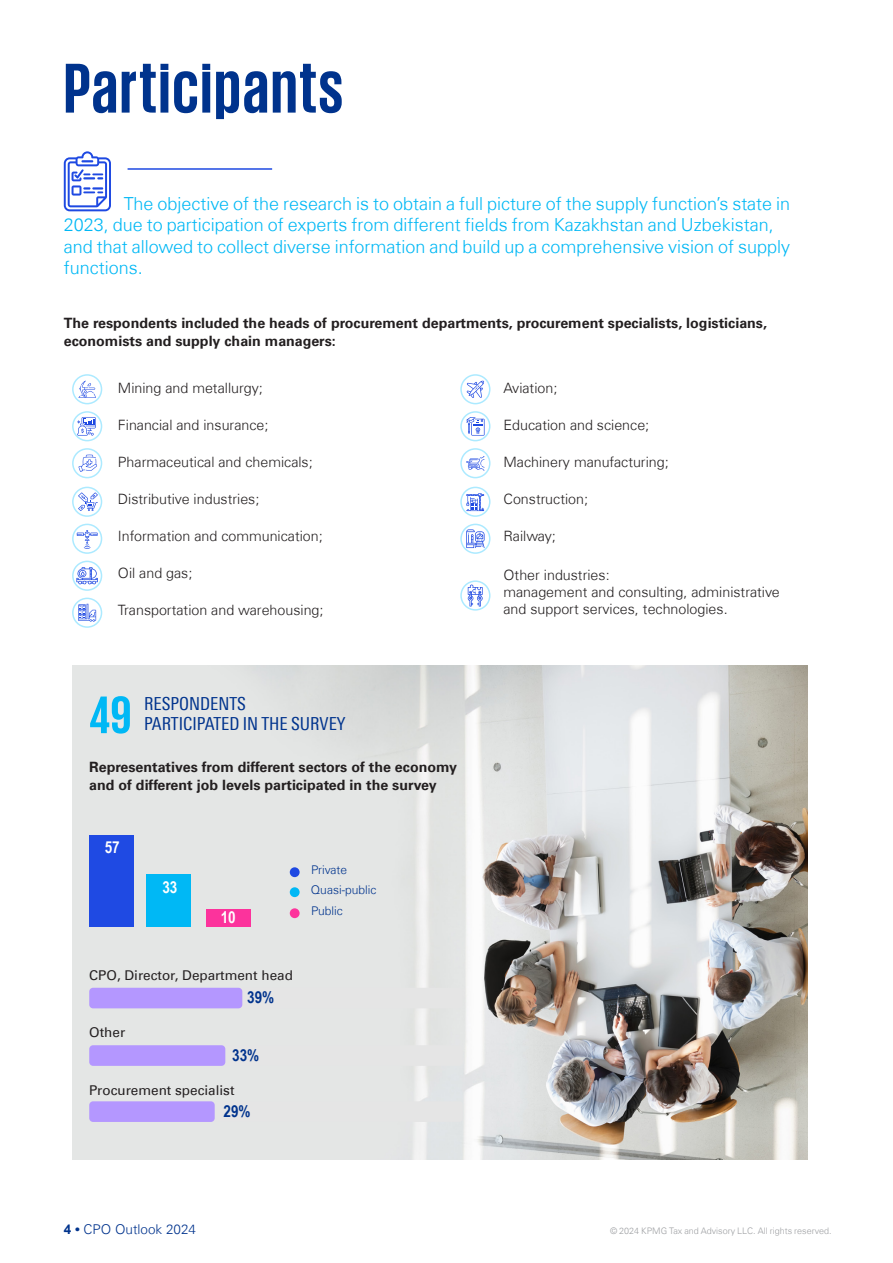
<style>
.page{position:relative;width:893px;height:1263px;background:#fff}
.page>*{position:absolute;margin:0;border:0;box-sizing:border-box;transform-origin:0 0}
.Kapitel_Headline_blau___KPMG_Bold_40pt{font:700 72px "KPMG Cyrillic";letter-spacing:.025em;color:#00338d}
.Introduction_12pt{font:700 54px "KPMG Cyrillic";color:#00b8f5}
.Bodycopy_9_5pt{font:300 18px/21.6px "Universfor KPMG";color:#00b8f5}
.Bodycopy_9_5pt-2{font:condensed 18px/19.5px "Universfor KPMG";color:#00338d}
.t1{font:700 16.5px "Arial Narrow";color:#00338d}
.t2{font:700 16.5px "Arial Narrow";color:#fff}
.t3{font:300 14.25px/17.1px "Universfor KPMG";color:#231f20}
.t4{font:700 14.25px/18px "Universfor KPMG";color:#231f20}
.t5{font:13.5px "Universfor KPMG";color:#231f20}
.t6{font:300 13.5px "Universfor KPMG";color:#00338d}
.t7{font:300 12px "Universfor KPMG";color:#00338d}
.t8{font:300 9px "Universfor KPMG";color:#9d9fa2}
.s1{font-family:"Arial";font-weight:700}
</style>
<div class="page">
<img style="left:72px;top:665px;width:735px;height:494px">
<hr style="left:128px;top:168px;width:144px;height:2px;background:#1e49e2">
<svg style="left:64px;top:151px;width:47px;height:60px"></svg>
<svg style="left:78px;top:381px;width:18px;height:17px"></svg>
<svg style="left:77px;top:417px;width:19px;height:19px"></svg>
<div style="left:72px;top:374px;width:30px;height:30px;border:2px solid #aceaff;border-radius:50%"></div>
<div style="left:460px;top:374px;width:30px;height:30px;border:2px solid #aceaff;border-radius:50%"></div>
<div style="left:460px;top:411px;width:30px;height:30px;border:2px solid #aceaff;border-radius:50%"></div>
<div style="left:460px;top:448px;width:30px;height:30px;border:2px solid #aceaff;border-radius:50%"></div>
<div style="left:460px;top:487px;width:30px;height:30px;border:2px solid #aceaff;border-radius:50%"></div>
<div style="left:460px;top:524px;width:30px;height:30px;border:2px solid #aceaff;border-radius:50%"></div>
<div style="left:460px;top:580px;width:30px;height:31px;border:2px solid #aceaff;border-radius:50%"></div>
<div style="left:72px;top:411px;width:30px;height:30px;border:2px solid #aceaff;border-radius:50%"></div>
<div style="left:72px;top:448px;width:30px;height:30px;border:2px solid #aceaff;border-radius:50%"></div>
<div style="left:72px;top:487px;width:30px;height:30px;border:2px solid #aceaff;border-radius:50%"></div>
<div style="left:72px;top:524px;width:30px;height:30px;border:2px solid #aceaff;border-radius:50%"></div>
<div style="left:72px;top:561px;width:30px;height:30px;border:2px solid #aceaff;border-radius:50%"></div>
<div style="left:72px;top:598px;width:30px;height:30px;border:2px solid #aceaff;border-radius:50%"></div>
<svg style="left:78px;top:455px;width:19px;height:17px"></svg>
<svg style="left:78px;top:492px;width:20px;height:19px"></svg>
<svg style="left:77px;top:530px;width:21px;height:19px"></svg>
<svg style="left:76px;top:567px;width:22px;height:18px"></svg>
<svg style="left:78px;top:604px;width:18px;height:18px"></svg>
<svg style="left:467px;top:380px;width:17px;height:18px"></svg>
<svg style="left:466px;top:417px;width:18px;height:19px"></svg>
<svg style="left:466px;top:456px;width:18px;height:14px"></svg>
<svg style="left:466px;top:493px;width:18px;height:18px"></svg>
<svg style="left:466px;top:529px;width:19px;height:19px"></svg>
<svg style="left:468px;top:584px;width:15px;height:22px"></svg>
<div style="left:89px;top:835px;width:44px;height:92px;background:#1f4ae3"></div>
<div style="left:147px;top:874px;width:44px;height:53px;background:#00b8f5"></div>
<div style="left:206px;top:910px;width:45px;height:17px;background:#fc339c"></div>
<div style="left:290px;top:867px;width:10px;height:10px;background:#1e49e2;border-radius:50%"></div>
<div style="left:290px;top:887px;width:10px;height:10px;background:#00b8f5;border-radius:50%"></div>
<div style="left:290px;top:908px;width:10px;height:10px;background:#fd349c;border-radius:50%"></div>
<div style="left:89px;top:988px;width:374px;height:20px;background:#e5e5e5;border-radius:4px"></div>
<div style="left:89px;top:988px;width:153px;height:20px;background:#b497ff;border-radius:4px"></div>
<div style="left:89px;top:1045px;width:374px;height:21px;background:#e5e5e5;border-radius:4px"></div>
<div style="left:89px;top:1045px;width:136px;height:21px;background:#b497ff;border-radius:4px"></div>
<div style="left:89px;top:1101px;width:374px;height:21px;background:#e5e5e5;border-radius:4px"></div>
<div style="left:89px;top:1101px;width:126px;height:21px;background:#b497ff;border-radius:4px"></div>
<p class="Kapitel_Headline_blau___KPMG_Bold_40pt" style="left:64px;top:52px;width:281px">Participants</p>
<p class="Bodycopy_9_5pt" style="left:64px;top:192px;width:728px;text-indent:60px">The objective of the research is to obtain a full picture of the supply function’s state in 2023, due to participation of experts from different fields from Kazakhstan and Uzbekistan, and that allowed to collect diverse information and build up a comprehensive vision of supply functions.</p>
<p class="t4" style="left:64px;top:314px;width:705px">The respondents included the heads of procurement departments, procurement specialists, logisticians, economists and supply chain managers:</p>
<p class="t3" style="left:118px;top:379px;width:146px">Mining and metallurgy;</p>
<p class="t3" style="left:503px;top:379px;width:55px">Aviation;</p>
<p class="t3" style="left:118px;top:416px;width:152px">Financial and insurance;</p>
<p class="t3" style="left:503px;top:416px;width:147px">Education and science;</p>
<p class="t3" style="left:118px;top:453px;width:196px">Pharmaceutical and chemicals;</p>
<p class="t3" style="left:503px;top:453px;width:167px">Machinery manufacturing;</p>
<p class="t3" style="left:118px;top:490px;width:143px">Distributive industries;</p>
<p class="t3" style="left:503px;top:490px;width:86px">Construction;</p>
<p class="t3" style="left:118px;top:527px;width:206px">Information and communication;</p>
<p class="t3" style="left:503px;top:527px;width:54px">Railway;</p>
<p class="t3" style="left:118px;top:565px;width:76px">Oil and gas;</p>
<p class="t3" style="left:503px;top:566px;width:278px">Other industries:<br>management and consulting, administrative</p>
<p class="t3" style="left:118px;top:602px;width:207px">Transportation and warehousing;</p>
<p class="t3" style="left:503px;top:600px;width:226px">and support services, technologies.</p>
<p class="Introduction_12pt" style="left:89px;top:688px;width:44px">49</p>
<p class="Bodycopy_9_5pt-2" style="left:144px;top:694px;width:203px">RESPONDENTS<br>PARTICIPATED IN THE SURVEY</p>
<p class="t4" style="left:89px;top:758px;width:369px">Representatives from different sectors of the economy and of different job levels participated in the survey</p>
<p class="t2" style="left:105px;top:835px;width:17px">57</p>
<p class="t2" style="left:162px;top:874px;width:17px">33</p>
<p class="t2" style="left:221px;top:904px;width:17px">10</p>
<p class="t5" style="left:89px;top:966px;width:205px">СРО, Director, Department head</p>
<p class="t5" style="left:89px;top:1024px;width:38px">Other</p>
<p class="t1" style="left:247px;top:985px;width:29px">39%</p>
<p class="t1" style="left:232px;top:1042px;width:29px">33%</p>
<p class="t5" style="left:89px;top:1081px;width:147px">Procurement specialist</p>
<p class="t1" style="left:224px;top:1098px;width:29px">29%</p>
<p class="t7" style="left:311px;top:863px;width:38px">Private</p>
<p class="t7" style="left:311px;top:883px;width:67px">Quasi-public</p>
<p class="t7" style="left:311px;top:904px;width:33px">Public</p>
<p class="t6" style="left:64px;top:1221px;width:134px"><span class="s1">4 •</span> CPO Outlook 2024</p>
<p class="t8" style="left:610px;top:1225px;width:223px">© 2024 KPMG Tax and Advisory LLC. All rights reserved.</p>
</div>
